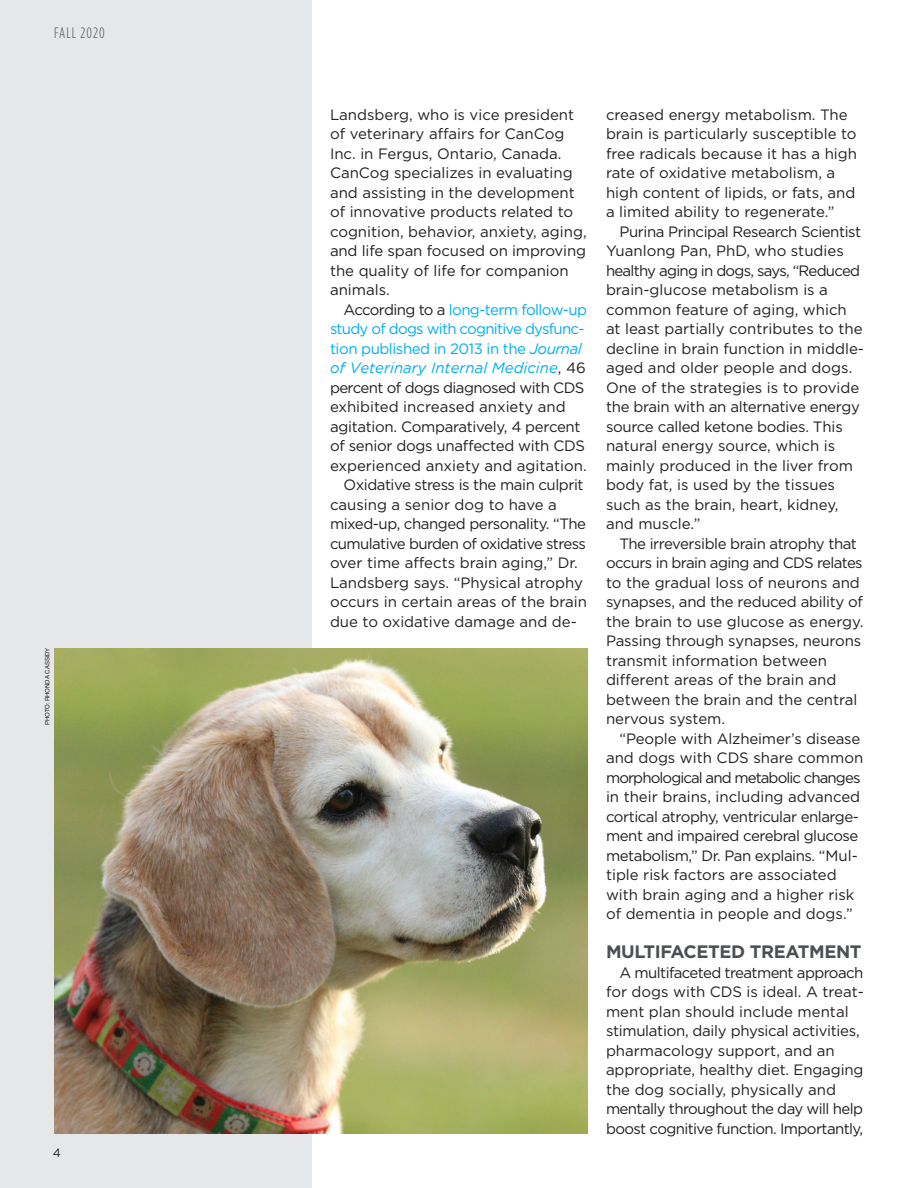
<style>
.page{position:relative;width:918px;height:1188px;background:#fff}
.page>*{position:absolute;margin:0;border:0;box-sizing:border-box;transform-origin:0 0}
.subhd{font:700 18px "Gotham";letter-spacing:-.02em;color:#4c4f54}
.body{font:15px/19.5px "Gotham";color:#231f20}
.body-2{font:15px/19.5px "Gotham";letter-spacing:-.02em;color:#231f20}
.body-3{font:15px/19.5px "Gotham";letter-spacing:-.03em;color:#231f20}
.t1{font:300 15px "Gotham Condensed";letter-spacing:.07em;color:#4c4f54}
.t2{font:12px "Gotham";color:#231f20}
.t3{font:6px "Helvetica";color:#231f20}
.s1{color:#00aeef}
.s2{font-style:italic;color:#00aeef}
</style>
<div class="page">
<div style="left:0;top:0;width:312px;height:1188px;background:#e6e7e9"></div>
<img style="left:54px;top:648px;width:534px;height:486px">
<p class="t1" style="left:54px;top:24px;width:52px">FALL 2020</p>
<p class="t3" style="left:44px;top:725px;width:79px;rotate:-90deg">PHOTO: RHONDA CASSIDY</p>
<p class="t2" style="left:53px;top:1145px;width:10px">4</p>
<p class="body" style="left:330px;top:105px;width:258px">Landsberg, who is vice president of veterinary affairs for CanCog<br>Inc. in Fergus, Ontario, Canada.<br>CanCog specializes in evaluating and assisting in the development of innovative products related to cognition, behavior, anxiety, aging, and life span focused on improving the quality of life for companion animals.</p>
<p class="body-3" style="left:330px;top:300px;width:258px;text-indent:14px">According to a <span class="s1">long-term follow-up study of dogs with cognitive dysfunc&shy;tion published in 2013 in the</span> <span class="s2">Journal of Veterinary Internal Medicine</span>, 46 percent of dogs diagnosed with CDS exhibited increased anxiety and agitation. Comparatively, 4 percent of senior dogs unaffected with CDS experienced anxiety and agitation.</p>
<p class="body-2" style="left:330px;top:475px;width:259px;text-indent:14px">Oxidative stress is the main culprit causing a senior dog to have a mixed-up, changed personality. “The cumulative burden of oxidative stress over time affects brain aging,” Dr.<br>Landsberg says. “Physical atrophy occurs in certain areas of the brain due to oxidative damage and de-</p>
<p class="body" style="left:606px;top:105px;width:253px">creased energy metabolism. The brain is particularly susceptible to free radicals because it has a high rate of oxidative metabolism, a high content of lipids, or fats, and a limited ability to regenerate.”</p>
<p class="body" style="left:606px;top:222px;width:260px;text-indent:14px">Purina Principal Research Scientist<br>Yuanlong Pan, PhD, who studies healthy aging in dogs, says, “Reduced brain-glucose metabolism is a common feature of aging, which at least partially contributes to the decline in brain function in middle&shy;aged and older people and dogs.<br>One of the strategies is to provide the brain with an alternative energy source called ketone bodies. This natural energy source, which is mainly produced in the liver from body fat, is used by the tissues such as the brain, heart, kidney, and muscle.”</p>
<p class="body" style="left:606px;top:534px;width:259px;text-indent:14px">The irreversible brain atrophy that occurs in brain aging and CDS relates to the gradual loss of neurons and synapses, and the reduced ability of the brain to use glucose as energy.<br>Passing through synapses, neurons transmit information between different areas of the brain and between the brain and the central nervous system.</p>
<p class="body" style="left:606px;top:729px;width:259px;text-indent:14px">“People with Alzheimer’s disease and dogs with CDS share common morphological and metabolic changes in their brains, including advanced cortical atrophy, ventricular enlarge&shy;ment and impaired cerebral glucose metabolism,” Dr. Pan explains. “Mul&shy;tiple risk factors are associated with brain aging and a higher risk of dementia in people and dogs.”</p>
<p class="subhd" style="left:606px;top:941px;width:257px">MULTIFACETED TREATMENT</p>
<p class="body-2" style="left:606px;top:963px;width:259px;text-indent:14px">A multifaceted treatment approach for dogs with CDS is ideal. A treat&shy;ment plan should include mental stimulation, daily physical activities, pharmacology support, and an appropriate, healthy diet. Engaging the dog socially, physically and mentally throughout the day will help boost cognitive function. Importantly,</p>
</div>
